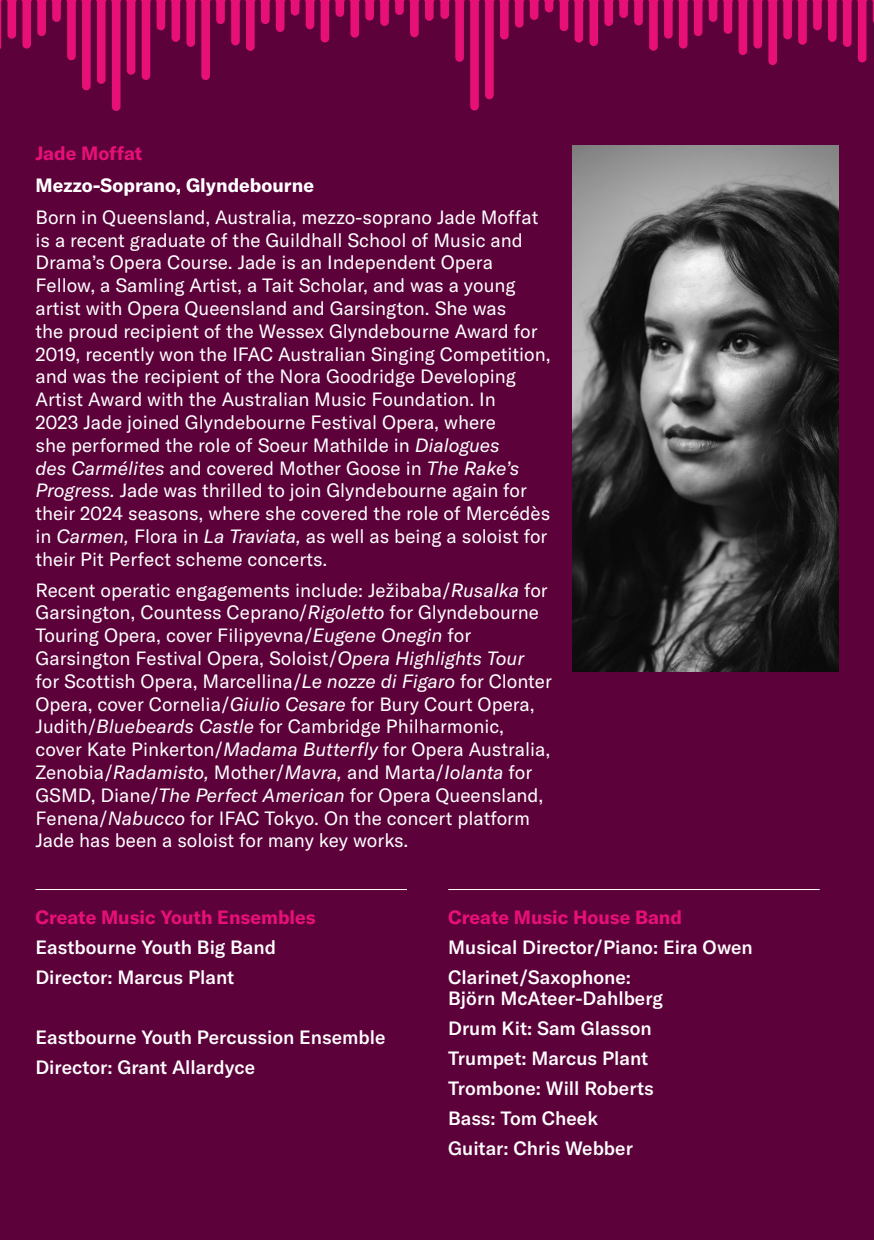
<style>
.page{position:relative;width:874px;height:1240px;background:#5c013a}
.page>*{position:absolute;margin:0;border:0;box-sizing:border-box;transform-origin:0 0}
.t1{font:19px/22.8px "GT America";color:#fff}
.t2{font:500 19px/21px "GT America";color:#fff}
.t3{font:700 19px "GT America";color:#e61077}
.t4{font:700 19px "GT America";color:#fff}
.s1{font-style:italic}
</style>
<div class="page">
<svg style="left:0;top:0;width:874px;height:111px"></svg>
<hr style="left:36px;top:889px;width:371px;height:1px;background:#fff">
<hr style="left:448px;top:889px;width:372px;height:1px;background:#fff">
<img style="left:572px;top:145px;width:266px;height:527px">
<p class="t3" style="left:36px;top:142px;width:108px">Jade Moffat</p>
<p class="t4" style="left:36px;top:173px;width:280px">Mezzo-Soprano, Glyndebourne</p>
<p class="t1" style="left:36px;top:206px;width:517px">Born in Queensland, Australia, mezzo-soprano Jade Moffat is a recent graduate of the Guildhall School of Music and Drama’s Opera Course. Jade is an Independent Opera Fellow, a Samling Artist, a Tait Scholar, and was a young artist with Opera Queensland and Garsington. She was<br>the proud recipient of the Wessex Glyndebourne Award for 2019, recently won the IFAC Australian Singing Competition, and was the recipient of the Nora Goodridge Developing Artist Award with the Australian Music Foundation. In<br>2023 Jade joined Glyndebourne Festival Opera, where<br>she performed the role of Soeur Mathilde in <span class="s1">Dialogues<br>des Carmélites</span> and covered Mother Goose in <span class="s1">The Rake’s Progress.</span> Jade was thrilled to join Glyndebourne again for their 2024 seasons, where she covered the role of Mercédès in <span class="s1">Carmen,</span> Flora in <span class="s1">La Traviata,</span> as well as being a soloist for their Pit Perfect scheme concerts.</p>
<p class="t1" style="left:36px;top:578px;width:518px">Recent operatic engagements include: Ježibaba/<span class="s1">Rusalka</span> for Garsington, Countess Ceprano/<span class="s1">Rigoletto</span> for Glyndebourne Touring Opera, cover Filipyevna/<span class="s1">Eugene Onegin</span> for Garsington Festival Opera, Soloist/<span class="s1">Opera Highlights Tour </span>for Scottish Opera, Marcellina/<span class="s1">Le nozze di Figaro</span> for Clonter Opera, cover Cornelia/<span class="s1">Giulio Cesare</span> for Bury Court Opera, Judith/<span class="s1">Bluebeards Castle</span> for Cambridge Philharmonic, cover Kate Pinkerton/<span class="s1">Madama Butterfly</span> for Opera Australia, Zenobia/<span class="s1">Radamisto,</span> Mother/<span class="s1">Mavra,</span> and Marta/<span class="s1">Iolanta</span> for GSMD, Diane/<span class="s1">The Perfect American</span> for Opera Queensland, Fenena/<span class="s1">Nabucco</span> for IFAC Tokyo. On the concert platform Jade has been a soloist for many key works.</p>
<p class="t3" style="left:36px;top:905px;width:282px">Create Music Youth Ensembles</p>
<p class="t2" style="left:36px;top:937px;width:242px">Eastbourne Youth Big Band</p>
<p class="t2" style="left:36px;top:967px;width:200px">Director: Marcus Plant</p>
<p class="t2" style="left:36px;top:1027px;width:352px">Eastbourne Youth Percussion Ensemble</p>
<p class="t2" style="left:36px;top:1056px;width:221px">Director: Grant Allardyce</p>
<p class="t3" style="left:448px;top:905px;width:235px">Create Music House Band</p>
<p class="t2" style="left:448px;top:937px;width:306px">Musical Director/Piano: Eira Owen</p>
<p class="t2" style="left:448px;top:967px;width:216px">Clarinet/Saxophone:<br>Björn McAteer-Dahlberg</p>
<p class="t2" style="left:448px;top:1018px;width:205px">Drum Kit: Sam Glasson</p>
<p class="t2" style="left:448px;top:1048px;width:201px">Trumpet: Marcus Plant</p>
<p class="t2" style="left:448px;top:1077px;width:207px">Trombone: Will Roberts</p>
<p class="t2" style="left:448px;top:1107px;width:151px">Bass: Tom Cheek</p>
<p class="t2" style="left:448px;top:1137px;width:186px">Guitar: Chris Webber</p>
</div>
